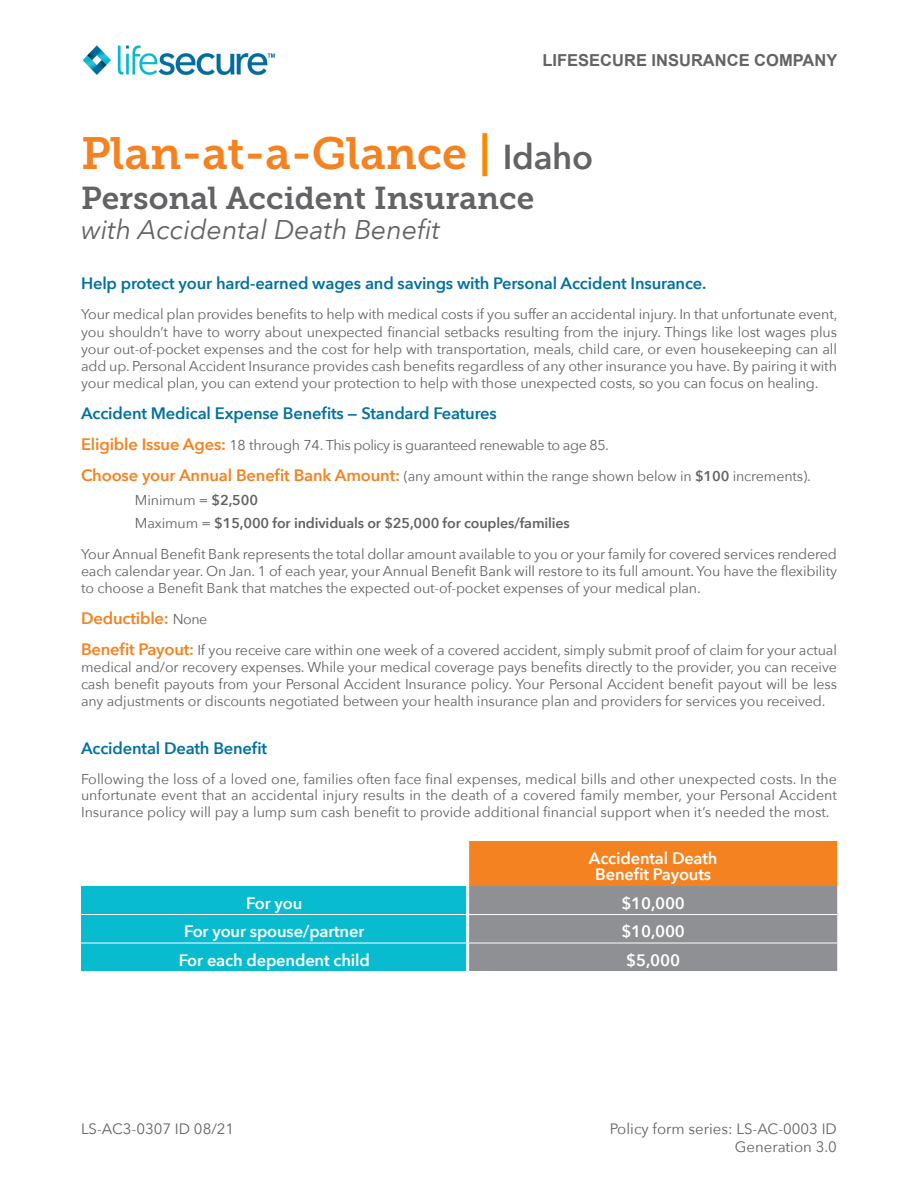
<style>
.page{position:relative;width:918px;height:1188px;background:#fff}
.page>*{position:absolute;margin:0;border:0;box-sizing:border-box;transform-origin:0 0}
.Body{font:45px "Museo Slab 700";color:#f58220}
.Body-2{font:31.5px "Museo Slab 700";color:#636366}
.Body-3{font:italic 27px "Avenir Next";color:#636366}
.Body-4{font:600 16.5px "Avenir Next";letter-spacing:-.01em;color:#0071a1}
.Body-5{font:600 16.5px "Avenir Next";letter-spacing:-.01em;color:#fff}
.t1{font:700 16.5px "Arial";color:#636366}
.Body-6{font:600 16.5px "Avenir Next";letter-spacing:-.01em;color:#f58220}
.t2{font:15px/18px "Avenir Next";color:#636366;text-align:right}
.Body-7{font:14.25px/17.2px "Avenir Next";letter-spacing:-.01em;color:#636366;text-align:justify}
.Body-8{font:14.25px "Avenir Next";letter-spacing:-.03em;color:#636366}
.Body-9{font:600 14.25px "Avenir Next";letter-spacing:-.01em;color:#636366}
.s1{color:#fa8900}
.s2{font-family:"Avenir Next";font-weight:600;font-size:34.5px;color:#636366}
.s3{font-weight:600;font-size:16.5px;color:#f58220}
.s4{font-weight:600}
.s5{font-weight:400}
.s6{font-weight:400;font-size:14.25px;color:#636366}
</style>
<div class="page">
<img style="left:82px;top:45px;width:193px;height:31px">
<div style="left:468px;top:841px;width:371px;height:45px;background:#f58220"></div>
<svg style="left:81px;top:886px;width:756px;height:85px;background:#4aa6b1"></svg>
<hr style="left:466px;top:841px;width:3px;height:45px;background:#fff">
<hr style="left:466px;top:886px;width:3px;height:28px;background:#fff">
<hr style="left:466px;top:915px;width:3px;height:28px;background:#fff">
<hr style="left:466px;top:943px;width:3px;height:28px;background:#fff">
<hr style="left:837px;top:841px;width:3px;height:45px;background:#fff">
<hr style="left:81px;top:914px;width:387px;height:1px;background:#fff">
<hr style="left:468px;top:914px;width:369px;height:1px;background:#fff">
<hr style="left:81px;top:943px;width:387px;height:1px;background:#fff">
<hr style="left:468px;top:943px;width:369px;height:1px;background:#fff">
<p class="t1" style="left:543px;top:49px;width:296px">LIFESECURE INSURANCE COMPANY</p>
<p class="Body" style="left:81px;top:128px;width:514px">Plan-at-a-Glance <span class="s1">|</span> <span class="s2">Idaho</span></p>
<p class="Body-2" style="left:81px;top:181px;width:455px">Personal Accident Insurance</p>
<p class="Body-3" style="left:81px;top:207px;width:361px">with Accidental Death Benefit</p>
<p class="Body-4" style="left:81px;top:269px;width:627px">Help protect your hard-earned wages and savings with Personal Accident Insurance.</p>
<p class="Body-7" style="left:81px;top:305px;width:758px">Your medical plan provides benefits to help with medical costs if you suffer an accidental injury. In that unfortunate event, you shouldn’t have to worry about unexpected financial setbacks resulting from the injury. Things like lost wages plus your out-of-pocket expenses and the cost for help with transportation, meals, child care, or even housekeeping can all add up. Personal Accident Insurance provides cash benefits regardless of any other insurance you have. By pairing it with your medical plan, you can extend your protection to help with those unexpected costs, so you can focus on healing.</p>
<p class="Body-4" style="left:81px;top:399px;width:417px">Accident Medical Expense Benefits — Standard Features</p>
<p class="Body-8" style="left:81px;top:433px;width:529px"><span class="s3">Eligible Issue Ages:</span> 18 through 74. This policy is guaranteed renewable to age 85.</p>
<p class="Body-7" style="left:81px;top:467px;width:731px"><span class="s3">Choose your Annual Benefit Bank Amount:</span> (any amount within the range shown below in <span class="s4">$100</span> increments).</p>
<p class="Body-7" style="left:135px;top:491px;width:125px">Minimum = <span class="s4">$2,500</span></p>
<p class="Body-9" style="left:135px;top:511px;width:436px"><span class="s5">Maximum =</span> $15,000 for individuals or $25,000 for couples/families</p>
<p class="Body-7" style="left:81px;top:544px;width:758px">Your Annual Benefit Bank represents the total dollar amount available to you or your family for covered services rendered each calendar year. On Jan. 1 of each year, your Annual Benefit Bank will restore to its full amount. You have the flexibility to choose a Benefit Bank that matches the expected out-of-pocket expenses of your medical plan.</p>
<p class="Body-6" style="left:81px;top:604px;width:128px">Deductible: <span class="s6">None</span></p>
<p class="Body-7" style="left:81px;top:640px;width:758px"><span class="s3">Benefit Payout:</span> If you receive care within one week of a covered accident, simply submit proof of claim for your actual medical and/or recovery expenses. While your medical coverage pays benefits directly to the provider, you can receive cash benefit payouts from your Personal Accident Insurance policy. Your Personal Accident benefit payout will be less any adjustments or discounts negotiated between your health insurance plan and providers for services you received.</p>
<p class="Body-4" style="left:81px;top:734px;width:188px">Accidental Death Benefit</p>
<p class="Body-7" style="left:81px;top:770px;width:758px;line-height:16.8px">Following the loss of a loved one, families often face final expenses, medical bills and other unexpected costs. In the unfortunate event that an accidental injury results in the death of a covered family member, your Personal Accident Insurance policy will pay a lump sum cash benefit to provide additional financial support when it’s needed the most.</p>
<p class="Body-5" style="left:589px;top:844px;width:130px">Accidental Death</p>
<p class="Body-5" style="left:595px;top:860px;width:117px">Benefit Payouts</p>
<p class="Body-5" style="left:246px;top:889px;width:58px">For you</p>
<p class="Body-5" style="left:621px;top:889px;width:65px">$10,000</p>
<p class="Body-5" style="left:184px;top:917px;width:182px">For your spouse/partner</p>
<p class="Body-5" style="left:621px;top:917px;width:65px">$10,000</p>
<p class="Body-5" style="left:179px;top:946px;width:193px">For each dependent child</p>
<p class="Body-5" style="left:626px;top:946px;width:55px">$5,000</p>
<p class="t2" style="left:81px;top:1119px;width:155px">LS-AC3-0307 ID 08/21</p>
<p class="t2" style="left:610px;top:1119px;width:229px">Policy form series: LS-AC-0003 ID<br>Generation 3.0</p>
</div>
